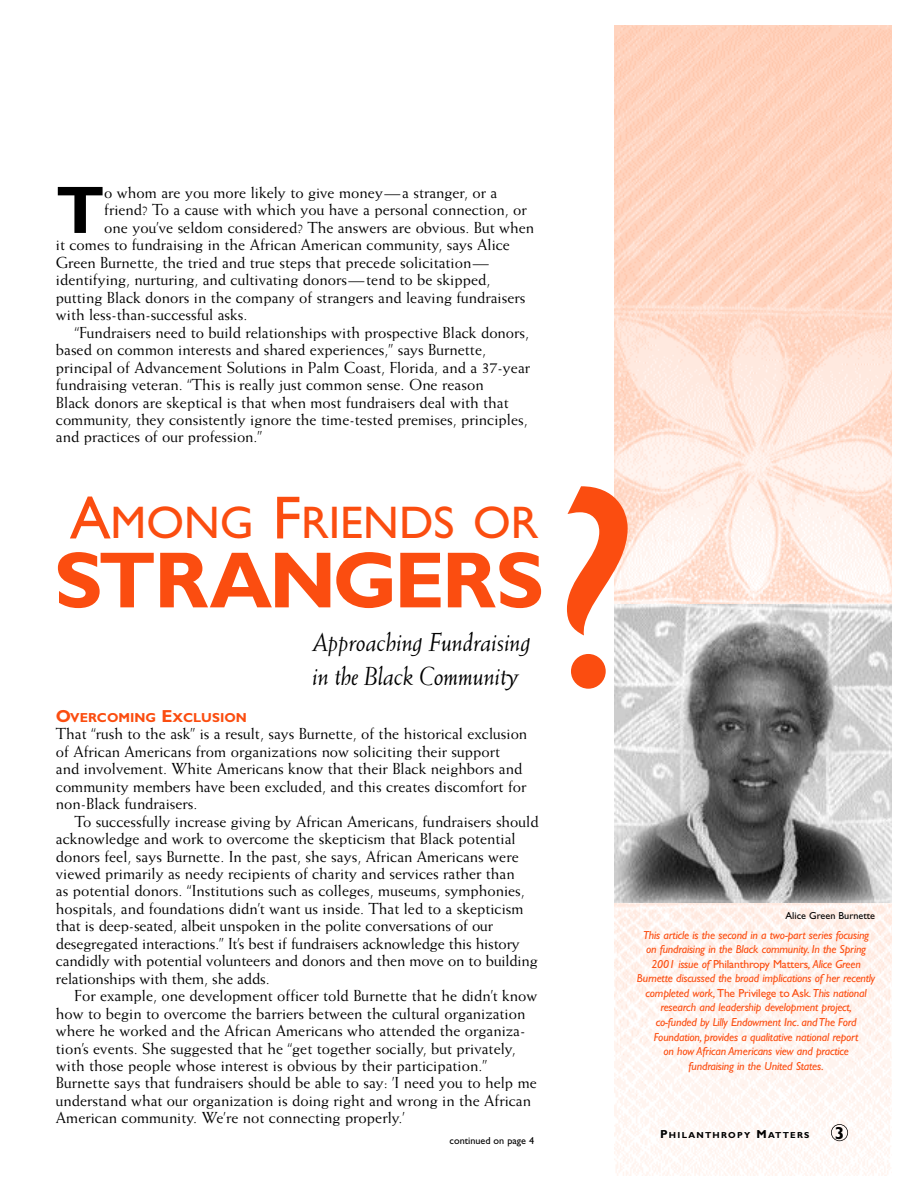
<style>
.page{position:relative;width:918px;height:1188px;background:#fff}
.page>*{position:absolute;margin:0;border:0;box-sizing:border-box;transform-origin:0 0}
.t1{font:289.2px "Gill Sans";color:#fb4d10}
.t2{font:700 79.95px "Gill Sans";letter-spacing:-.04em;color:#fb4d10}
.t3{font:700 67.5px "Gill Sans";color:#000}
.t4{font:45.9px "Gill Sans";color:#fb4d10}
.t5{font:italic 26.25px/33.5px "Weiss";letter-spacing:-.015em;color:#000}
.t6{font:700 17.4px "Gill Sans";color:#000}
.t7{font:16.05px/17.4px "Weiss";color:#000}
.t8{font:700 13.05px "Gill Sans";color:#fb4d10}
.t9{font:italic 11.7px/14.5px "Gill Sans";letter-spacing:-.015em;color:#fb4d10;text-align:center}
.t10{font:10.2px "Gill Sans";color:#000}
.t11{font:700 8.7px "Gill Sans";letter-spacing:.145em;color:#000}
.s1{font-size:61.05px}
.s2{font-size:17.4px}
.s3{font-style:normal}
.s4{font-size:11.7px}
</style>
<div class="page">
<img style="left:614px;top:25px;width:278px;height:1150px">
<img style="left:614px;top:604px;width:278px;height:299px">
<div style="left:831px;top:1124px;width:17px;height:17px;border:1px solid #000;border-radius:50%"></div>
<h3 class="t3" style="left:56px;top:187px;width:50px">T</h3>
<p class="t7" style="left:104px;top:185px;width:395px">o whom are you more likely to give money—a stranger, or a</p>
<p class="t7" style="left:104px;top:203px;width:424px">friend? To a cause with which you have a personal connection, or</p>
<p class="t7" style="left:104px;top:220px;width:431px">one you’ve seldom considered? The answers are obvious. But when</p>
<p class="t7" style="left:56px;top:237px;width:456px">it comes to fundraising in the African American community, says Alice</p>
<p class="t7" style="left:56px;top:255px;width:435px">Green Burnette, the tried and true steps that precede solicitation—</p>
<p class="t7" style="left:56px;top:272px;width:436px">identifying, nurturing, and cultivating donors—tend to be skipped,</p>
<p class="t7" style="left:56px;top:290px;width:471px">putting Black donors in the company of strangers and leaving fundraisers</p>
<p class="t7" style="left:56px;top:307px;width:193px">with less-than-successful asks.</p>
<p class="t7" style="left:75px;top:325px;width:456px">“Fundraisers need to build relationships with prospective Black donors,</p>
<p class="t7" style="left:56px;top:342px;width:432px">based on common interests and shared experiences,” says Burnette,</p>
<p class="t7" style="left:56px;top:360px;width:476px">principal of Advancement Solutions in Palm Coast, Florida, and a 37-year</p>
<p class="t7" style="left:56px;top:377px;width:429px">fundraising veteran. “This is really just common sense. One reason</p>
<p class="t7" style="left:56px;top:395px;width:454px">Black donors are skeptical is that when most fundraisers deal with that</p>
<p class="t7" style="left:56px;top:412px;width:473px">community, they consistently ignore the time-tested premises, principles,</p>
<p class="t7" style="left:56px;top:429px;width:208px">and practices of our profession.”</p>
<h3 class="t4" style="left:70px;top:507px;width:470px"><span class="s1">A</span>MONG <span class="s1">F</span>RIENDS OR</h3>
<h2 class="t2" style="left:54px;top:553px;width:491px">STRANGERS</h2>
<h3 class="t5" style="left:313px;top:628px;width:220px">Approaching Fundraising in the Black Community</h3>
<p class="t8" style="left:56px;top:713px;width:192px"><span class="s2">O</span>VERCOMING <span class="s2">E</span>XCLUSION</p>
<p class="t7" style="left:56px;top:726px;width:473px">That “rush to the ask” is a result, says Burnette, of the historical exclusion of African Americans from organizations now soliciting their support and involvement. White Americans know that their Black neighbors and community members have been excluded, and this creates discomfort for non-Black fundraisers.</p>
<p class="t7" style="left:56px;top:814px;width:484px;text-indent:19px">To successfully increase giving by African Americans, fundraisers should acknowledge and work to overcome the skepticism that Black potential donors feel, says Burnette. In the past, she says, African Americans were viewed primarily as needy recipients of charity and services rather than<br>as potential donors. “Institutions such as colleges, museums, symphonies, hospitals, and foundations didn’t want us inside. That led to a skepticism that is deep-seated, albeit unspoken in the polite conversations of our desegregated interactions.” It’s best if fundraisers acknowledge this history candidly with potential volunteers and donors and then move on to building relationships with them, she adds.</p>
<p class="t7" style="left:56px;top:988px;width:483px;text-indent:19px">For example, one development officer told Burnette that he didn’t know how to begin to overcome the barriers between the cultural organization where he worked and the African Americans who attended the organiza&shy;tion’s events. She suggested that he “get together socially, but privately, with those people whose interest is obvious by their participation.” Burnette says that fundraisers should be able to say: ’I need you to help me understand what our organization is doing right and wrong in the African American community. We’re not connecting properly.’</p>
<p class="t10" style="left:450px;top:1137px;width:86px">continued on page 4</p>
<h1 class="t1" style="left:544px;top:489px;width:98px">?</h1>
<p class="t10" style="left:786px;top:912px;width:91px">Alice Green Burnette</p>
<p class="t9" style="left:637px;top:929px;width:240px">This article is the second in a two-part series focusing on fundraising in the Black community. In the Spring 2001 issue of <span class="s3">Philanthropy Matters</span>, Alice Green Burnette discussed the broad implications of her recently completed work, <span class="s3">The Privilege to Ask</span>.This national research and leadership development project,<br>co-funded by Lilly Endowment Inc. and The Ford Foundation, provides a qualitative national report<br>on how African Americans view and practice<br>fundraising in the United States.</p>
<p class="t11" style="left:660px;top:1132px;width:151px"><span class="s4">P</span>HILANTHROPY <span class="s4">M</span>ATTERS</p>
<p class="t6" style="left:835px;top:1127px;width:11px">3</p>
</div>
